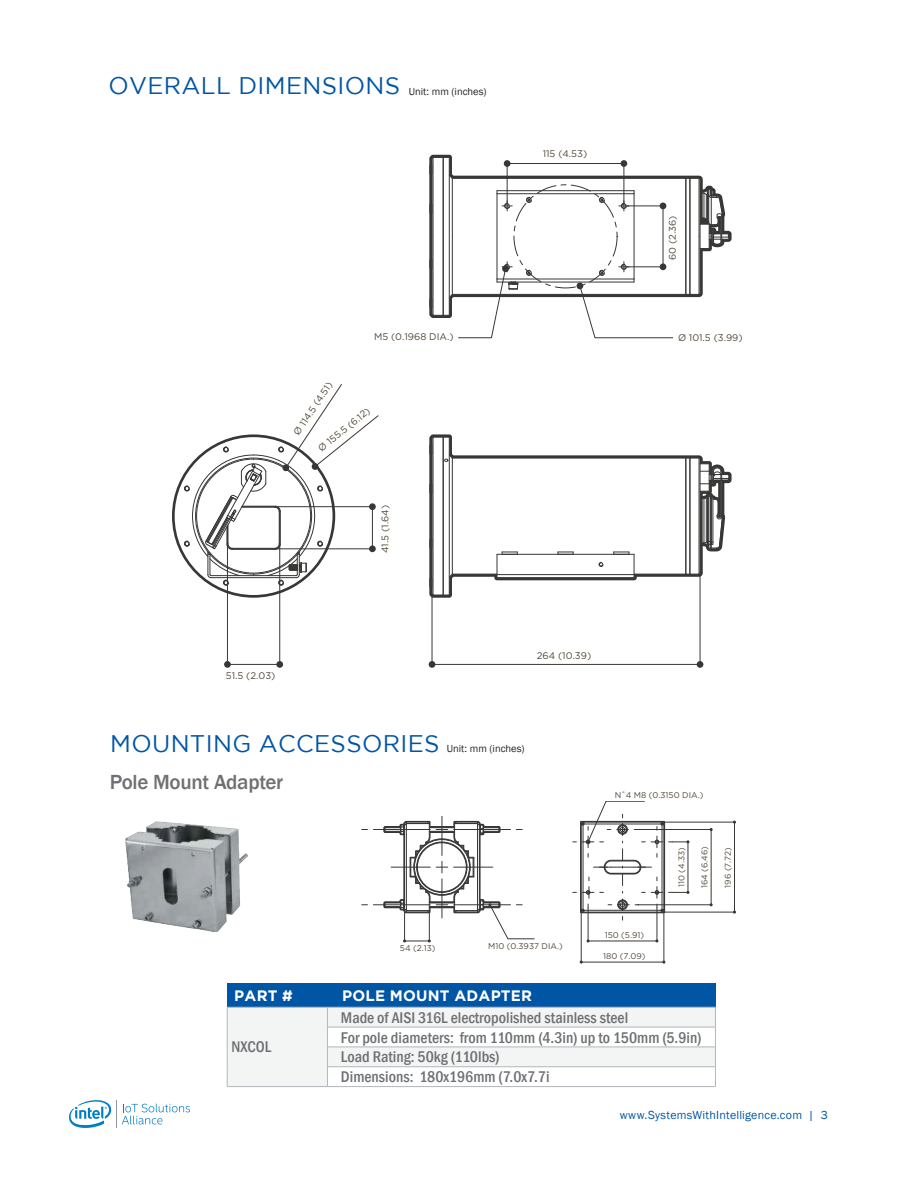
<style>
.page{position:relative;width:918px;height:1188px;background:#fff}
.page>*{position:absolute;margin:0;border:0;box-sizing:border-box;transform-origin:0 0}
.t1{font:24px "Gotham";letter-spacing:.015em;color:#0155a5}
.t2{font:500 21px "Franklin Gothic";letter-spacing:-.015em;color:#6f7073}
.t3{font:500 condensed 15.9px/19.8px "Franklin Gothic";color:#6f7073}
.t4{font:700 15.15px "Gotham";letter-spacing:.015em;color:#fff}
.t5{font:12px "Franklin Gothic";letter-spacing:.02em;color:#0155a5}
.t6{font:10.5px "Franklin Gothic";color:#231f20}
.t7{font:9.6px "Gotham Pro";color:#251a05}
.t8{font:8.4px "Gotham Pro";color:#251a05}
</style>
<div class="page">
<svg style="left:69px;top:1100px;width:121px;height:28px"></svg>
<svg style="left:429px;top:434px;width:303px;height:164px"></svg>
<svg style="left:429px;top:155px;width:303px;height:162px"></svg>
<svg style="left:598px;top:562px;width:6px;height:6px"></svg>
<hr style="left:497px;top:194px;width:1px;height:85px;background:#050504">
<hr style="left:497px;top:282px;width:137px;height:1px;background:#050504">
<hr style="left:634px;top:194px;width:1px;height:85px;background:#050504">
<hr style="left:497px;top:190px;width:137px;height:1px;background:#050504">
<hr style="left:685px;top:178px;width:1px;height:116px;background:#050504">
<hr style="left:449px;top:157px;width:1px;height:158px;background:#050504">
<hr style="left:452px;top:236px;width:1px;height:58px;background:#050504">
<hr style="left:452px;top:178px;width:1px;height:58px;background:#050504">
<hr style="left:700px;top:179px;width:1px;height:114px;background:#050504">
<hr style="left:689px;top:178px;width:1px;height:116px;background:#050504">
<hr style="left:443px;top:157px;width:1px;height:158px;background:#050504">
<hr style="left:433px;top:157px;width:1px;height:158px;background:#050504">
<hr style="left:432px;top:236px;width:1px;height:78px;background:#050504">
<hr style="left:432px;top:158px;width:1px;height:78px;background:#050504">
<hr style="left:452px;top:294px;width:234px;height:1px;background:#050504">
<hr style="left:452px;top:178px;width:234px;height:1px;background:#050504">
<svg style="left:686px;top:292px;width:15px;height:3px"></svg>
<svg style="left:686px;top:177px;width:15px;height:3px"></svg>
<svg style="left:431px;top:156px;width:23px;height:24px"></svg>
<hr style="left:497px;top:577px;width:137px;height:1px;background:#050504">
<hr style="left:497px;top:554px;width:137px;height:1px;background:#050504">
<hr style="left:685px;top:458px;width:1px;height:116px;background:#050504">
<hr style="left:449px;top:437px;width:1px;height:158px;background:#050504">
<hr style="left:452px;top:458px;width:1px;height:116px;background:#050504">
<svg style="left:497px;top:552px;width:21px;height:26px"></svg>
<svg style="left:613px;top:552px;width:22px;height:26px"></svg>
<hr style="left:700px;top:459px;width:1px;height:114px;background:#050504">
<hr style="left:689px;top:458px;width:1px;height:116px;background:#050504">
<svg style="left:557px;top:552px;width:17px;height:3px"></svg>
<hr style="left:443px;top:437px;width:1px;height:158px;background:#050504">
<hr style="left:433px;top:437px;width:1px;height:158px;background:#050504">
<hr style="left:432px;top:438px;width:1px;height:156px;background:#050504">
<hr style="left:634px;top:574px;width:52px;height:1px;background:#050504">
<hr style="left:452px;top:574px;width:45px;height:1px;background:#050504">
<hr style="left:452px;top:458px;width:234px;height:1px;background:#050504">
<svg style="left:686px;top:572px;width:15px;height:3px"></svg>
<svg style="left:431px;top:573px;width:23px;height:23px"></svg>
<svg style="left:431px;top:436px;width:23px;height:26px"></svg>
<hr style="left:497px;top:279px;width:137px;height:1px;background:#050504">
<hr style="left:497px;top:193px;width:137px;height:1px;background:#050504">
<hr style="left:699px;top:236px;width:1px;height:58px;background:#050504">
<hr style="left:699px;top:178px;width:1px;height:58px;background:#050504">
<svg style="left:700px;top:188px;width:29px;height:61px"></svg>
<hr style="left:497px;top:574px;width:137px;height:1px;background:#050504">
<hr style="left:699px;top:458px;width:1px;height:116px;background:#050504">
<svg style="left:686px;top:457px;width:44px;height:93px"></svg>
<hr style="left:663px;top:206px;width:1px;height:61px;background:#050504">
<svg style="left:660px;top:203px;width:6px;height:6px"></svg>
<hr style="left:507px;top:163px;width:117px;height:1px;background:#050504">
<div style="left:621px;top:160px;width:6px;height:7px;background:#373736;border-radius:50%"></div>
<svg style="left:504px;top:160px;width:7px;height:7px"></svg>
<hr style="left:432px;top:664px;width:268px;height:1px;background:#050504">
<div style="left:429px;top:661px;width:6px;height:7px;background:#373736;border-radius:50%"></div>
<div style="left:697px;top:661px;width:6px;height:7px;background:#373736;border-radius:50%"></div>
<hr style="left:432px;top:594px;width:1px;height:70px;background:#050504">
<hr style="left:700px;top:573px;width:1px;height:91px;background:#050504">
<hr style="left:507px;top:164px;width:1px;height:40px;background:#050504">
<hr style="left:623px;top:164px;width:1px;height:40px;background:#050504">
<hr style="left:626px;top:205px;width:37px;height:1px;background:#050504">
<svg style="left:598px;top:197px;width:8px;height:7px"></svg>
<svg style="left:525px;top:270px;width:8px;height:7px"></svg>
<svg style="left:525px;top:197px;width:8px;height:7px"></svg>
<svg style="left:577px;top:262px;width:96px;height:76px"></svg>
<svg style="left:619px;top:201px;width:10px;height:10px"></svg>
<svg style="left:431px;top:258px;width:87px;height:80px"></svg>
<svg style="left:502px;top:201px;width:10px;height:10px"></svg>
<svg style="left:172px;top:384px;width:207px;height:214px"></svg>
<hr style="left:227px;top:664px;width:53px;height:1px;background:#050504">
<svg style="left:276px;top:661px;width:7px;height:7px"></svg>
<div style="left:224px;top:661px;width:7px;height:7px;background:#373736;border-radius:50%"></div>
<hr style="left:279px;top:544px;width:1px;height:120px;background:#050504">
<hr style="left:227px;top:544px;width:1px;height:120px;background:#050504">
<hr style="left:372px;top:507px;width:1px;height:42px;background:#050504">
<svg style="left:369px;top:545px;width:7px;height:7px"></svg>
<svg style="left:369px;top:503px;width:7px;height:7px"></svg>
<hr style="left:275px;top:548px;width:97px;height:1px;background:#050504">
<hr style="left:275px;top:506px;width:97px;height:1px;background:#050504">
<hr style="left:581px;top:962px;width:83px;height:1px;background:#050504">
<hr style="left:588px;top:941px;width:69px;height:1px;background:#050504">
<hr style="left:711px;top:830px;width:1px;height:75px;background:#050504">
<hr style="left:734px;top:822px;width:1px;height:90px;background:#050504">
<hr style="left:638px;top:829px;width:73px;height:1px;background:#050504">
<hr style="left:638px;top:905px;width:73px;height:1px;background:#050504">
<hr style="left:662px;top:822px;width:73px;height:1px;background:#050504">
<hr style="left:662px;top:912px;width:73px;height:1px;background:#050504">
<hr style="left:588px;top:908px;width:1px;height:33px;background:#050504">
<hr style="left:657px;top:908px;width:1px;height:33px;background:#050504">
<hr style="left:581px;top:910px;width:1px;height:52px;background:#050504">
<hr style="left:664px;top:910px;width:1px;height:52px;background:#050504">
<hr style="left:442px;top:816px;width:1px;height:39px;background:#050504">
<svg style="left:362px;top:821px;width:173px;height:122px"></svg>
<hr style="left:454px;top:905px;width:45px;height:1px;background:#050504">
<svg style="left:573px;top:801px;width:116px;height:119px"></svg>
<img style="left:126px;top:822px;width:122px;height:109px">
<div style="left:227px;top:983px;width:489px;height:24px;background:#0155a5"></div>
<svg style="left:227px;top:1007px;width:489px;height:79px"></svg>
<hr style="left:227px;top:1086px;width:100px;height:1px;background:#b2b7bb">
<hr style="left:327px;top:1086px;width:389px;height:1px;background:#b2b7bb">
<h1 class="t1" style="left:108px;top:73px;width:293px">OVERALL DIMENSIONS</h1>
<p class="t6" style="left:409px;top:85px;width:79px">Unit: mm (inches)</p>
<p class="t7" style="left:543px;top:148px;width:46px">115 (4.53)</p>
<p class="t7" style="left:667px;top:260px;width:46px;rotate:-90deg">60 (2.36)</p>
<p class="t7" style="left:374px;top:331px;width:81px">M5 (0.1968 DIA.)</p>
<p class="t7" style="left:678px;top:332px;width:66px">Ø 101.5 (3.99)</p>
<p class="t7" style="left:291px;top:431px;width:63px;rotate:-56deg">Ø 114.5 (4.51)</p>
<p class="t7" style="left:316px;top:445px;width:65px;rotate:-39deg">Ø 155.5 (6.12)</p>
<p class="t7" style="left:380px;top:553px;width:49px;rotate:-90deg">41.5 (1.64)</p>
<p class="t7" style="left:226px;top:671px;width:51px">51.5 (2.03)</p>
<p class="t7" style="left:537px;top:651px;width:56px">264 (10.39)</p>
<h1 class="t1" style="left:110px;top:730px;width:331px">MOUNTING ACCESSORIES</h1>
<p class="t6" style="left:447px;top:742px;width:79px">Unit: mm (inches)</p>
<h2 class="t2" style="left:110px;top:769px;width:175px">Pole Mount Adapter</h2>
<p class="t8" style="left:400px;top:943px;width:37px">54 (2.13)</p>
<p class="t8" style="left:488px;top:941px;width:76px">M10 (0.3937 DIA.)</p>
<p class="t4" style="left:234px;top:987px;width:60px">PART #</p>
<p class="t4" style="left:342px;top:987px;width:191px">POLE MOUNT ADAPTER</p>
<p class="t8" style="left:615px;top:790px;width:90px">N˚4 M8 (0.3150 DIA.)</p>
<p class="t8" style="left:605px;top:930px;width:41px">150 (5.91)</p>
<p class="t8" style="left:603px;top:951px;width:44px">180 (7.09)</p>
<p class="t8" style="left:677px;top:887px;width:41px;rotate:-90deg">110 (4.33)</p>
<p class="t8" style="left:700px;top:888px;width:44px;rotate:-90deg">164 (6.46)</p>
<p class="t8" style="left:723px;top:888px;width:42px;rotate:-90deg">196 (7.72)</p>
<p class="t3" style="left:232px;top:1037px;width:41px">NXCOL</p>
<p class="t3" style="left:341px;top:1007px;width:362px">Made of AISI 316L electropolished stainless steel<br>For pole diameters: from 110mm (4.3in) up to 150mm (5.9in)<br>Load Rating: 50kg (110lbs)<br>Dimensions: 180x196mm (7.0x7.7i</p>
<p class="t5" style="left:620px;top:1108px;width:210px">www.SystemsWithIntelligence.com | 3</p>
</div>
